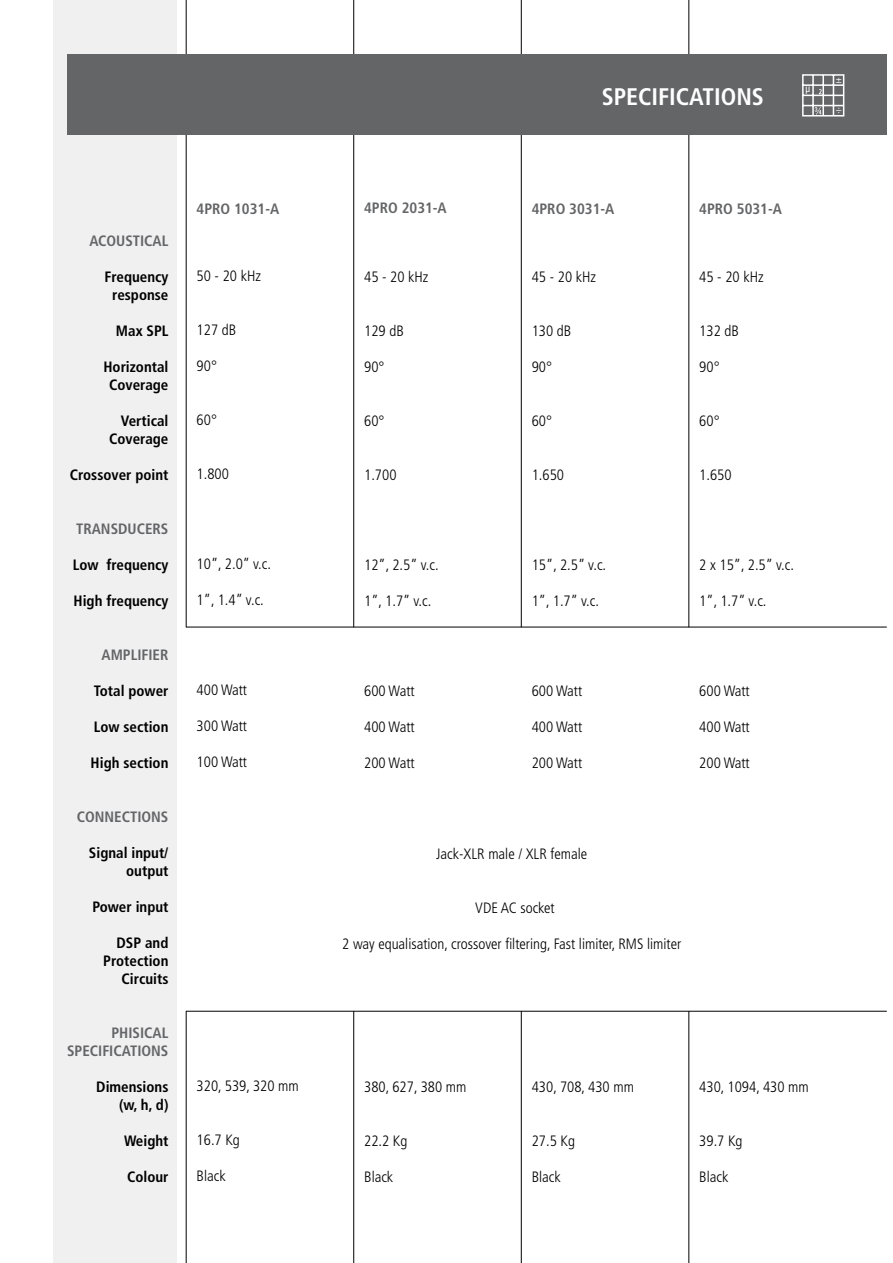
<style>
.page{position:relative;width:893px;height:1263px;background:#fff}
.page>*{position:absolute;margin:0;border:0;box-sizing:border-box;transform-origin:0 0}
.t1{font:700 condensed 24px "Frutiger";color:#fff}
.t2{font:300 condensed 15px "Frutiger";color:#000}
.t3{font:700 condensed 15px/18px "Frutiger";color:#000;text-align:right}
.t4{font:700 condensed 15px/18px "Frutiger";color:#646567;text-align:right}
.t5{font:condensed 10.2px "Helvetica Neue";color:#fff}
</style>
<div class="page">
<hr style="left:186px;top:0;width:1px;height:627px;background:#000">
<hr style="left:353px;top:0;width:1px;height:627px;background:#000">
<hr style="left:521px;top:0;width:1px;height:627px;background:#000">
<hr style="left:689px;top:0;width:1px;height:627px;background:#000">
<div style="left:54px;top:0;width:123px;height:1263px;background:#f0f0f1"></div>
<div style="left:67px;top:55px;width:820px;height:80px;background:#646567"></div>
<svg style="left:802px;top:74px;width:43px;height:43px"></svg>
<hr style="left:186px;top:627px;width:701px;height:1px;background:#000">
<hr style="left:353px;top:1011px;width:1px;height:252px;background:#000">
<hr style="left:521px;top:1011px;width:1px;height:252px;background:#000">
<hr style="left:689px;top:1011px;width:1px;height:252px;background:#000">
<hr style="left:186px;top:1011px;width:1px;height:252px;background:#000">
<hr style="left:186px;top:1011px;width:701px;height:1px;background:#000">
<h1 class="t1" style="left:602px;top:82px;width:164px">SPECIFICATIONS</h1>
<p class="t5" style="left:805px;top:83px;width:6px">µ</p>
<p class="t5" style="left:836px;top:73px;width:8px">±</p>
<p class="t5" style="left:836px;top:104px;width:8px">÷</p>
<p class="t4" style="left:89px;top:232px;width:81px">ACOUSTICAL</p>
<p class="t3" style="left:104px;top:268px;width:66px;text-align:center">Frequency response</p>
<p class="t3" style="left:116px;top:322px;width:54px">Max SPL</p>
<p class="t3" style="left:103px;top:358px;width:67px;text-align:center">Horizontal<br>Coverage</p>
<p class="t3" style="left:109px;top:412px;width:61px">Vertical<br>Coverage</p>
<p class="t3" style="left:70px;top:466px;width:100px">Crossover point</p>
<p class="t4" style="left:76px;top:520px;width:94px">TRANSDUCERS</p>
<p class="t3" style="left:73px;top:556px;width:97px">Low frequency</p>
<p class="t3" style="left:74px;top:592px;width:96px">High frequency</p>
<p class="t4" style="left:102px;top:646px;width:68px">AMPLIFIER</p>
<p class="t3" style="left:94px;top:682px;width:76px">Total power</p>
<p class="t3" style="left:94px;top:718px;width:76px">Low section</p>
<p class="t3" style="left:91px;top:754px;width:79px">High section</p>
<p class="t4" style="left:77px;top:808px;width:93px">CONNECTIONS</p>
<p class="t3" style="left:89px;top:844px;width:81px">Signal input/ output</p>
<p class="t3" style="left:93px;top:898px;width:77px">Power input</p>
<p class="t3" style="left:103px;top:934px;width:67px">DSP and<br>Protection<br>Circuits</p>
<p class="t4" style="left:67px;top:1024px;width:103px">PHISICAL<br>SPECIFICATIONS</p>
<p class="t3" style="left:96px;top:1078px;width:74px">Dimensions (w, h, d)</p>
<p class="t3" style="left:124px;top:1132px;width:46px">Weight</p>
<p class="t3" style="left:127px;top:1168px;width:43px">Colour</p>
<p class="t4" style="left:197px;top:199px;width:84px">4PRO 1031-A</p>
<p class="t4" style="left:364px;top:199px;width:84px">4PRO 2031-A</p>
<p class="t4" style="left:532px;top:199px;width:84px">4PRO 3031-A</p>
<p class="t4" style="left:699px;top:199px;width:84px">4PRO 5031-A</p>
<p class="t2" style="left:197px;top:267px;width:66px">50 - 20 kHz</p>
<p class="t2" style="left:364px;top:268px;width:66px">45 - 20 kHz</p>
<p class="t2" style="left:532px;top:268px;width:66px">45 - 20 kHz</p>
<p class="t2" style="left:699px;top:268px;width:66px">45 - 20 kHz</p>
<p class="t2" style="left:197px;top:321px;width:41px">127 dB</p>
<p class="t2" style="left:197px;top:357px;width:22px">90°</p>
<p class="t2" style="left:364px;top:322px;width:41px">129 dB</p>
<p class="t2" style="left:364px;top:358px;width:22px">90°</p>
<p class="t2" style="left:532px;top:322px;width:41px">130 dB</p>
<p class="t2" style="left:532px;top:358px;width:22px">90°</p>
<p class="t2" style="left:699px;top:322px;width:41px">132 dB</p>
<p class="t2" style="left:699px;top:358px;width:22px">90°</p>
<p class="t2" style="left:197px;top:411px;width:22px">60°</p>
<p class="t2" style="left:364px;top:412px;width:22px">60°</p>
<p class="t2" style="left:532px;top:412px;width:22px">60°</p>
<p class="t2" style="left:699px;top:412px;width:22px">60°</p>
<p class="t2" style="left:197px;top:465px;width:34px">1.800</p>
<p class="t2" style="left:364px;top:466px;width:34px">1.700</p>
<p class="t2" style="left:532px;top:466px;width:34px">1.650</p>
<p class="t2" style="left:699px;top:466px;width:34px">1.650</p>
<p class="t2" style="left:197px;top:555px;width:76px">10”, 2.0” v.c.</p>
<p class="t2" style="left:197px;top:591px;width:69px">1”, 1.4” v.c.</p>
<p class="t2" style="left:364px;top:556px;width:76px">12”, 2.5” v.c.</p>
<p class="t2" style="left:364px;top:592px;width:69px">1”, 1.7” v.c.</p>
<p class="t2" style="left:532px;top:556px;width:76px">15”, 2.5” v.c.</p>
<p class="t2" style="left:532px;top:592px;width:69px">1”, 1.7” v.c.</p>
<p class="t2" style="left:699px;top:556px;width:96px">2 x 15”, 2.5” v.c.</p>
<p class="t2" style="left:699px;top:592px;width:69px">1”, 1.7” v.c.</p>
<p class="t2" style="left:197px;top:681px;width:52px">400 Watt</p>
<p class="t2" style="left:197px;top:717px;width:52px">300 Watt</p>
<p class="t2" style="left:197px;top:753px;width:52px">100 Watt</p>
<p class="t2" style="left:364px;top:682px;width:52px">600 Watt</p>
<p class="t2" style="left:364px;top:718px;width:52px">400 Watt</p>
<p class="t2" style="left:364px;top:754px;width:52px">200 Watt</p>
<p class="t2" style="left:532px;top:682px;width:52px">600 Watt</p>
<p class="t2" style="left:532px;top:718px;width:52px">400 Watt</p>
<p class="t2" style="left:532px;top:754px;width:52px">200 Watt</p>
<p class="t2" style="left:699px;top:682px;width:52px">600 Watt</p>
<p class="t2" style="left:699px;top:718px;width:52px">400 Watt</p>
<p class="t2" style="left:699px;top:754px;width:52px">200 Watt</p>
<p class="t2" style="left:436px;top:845px;width:152px">Jack-XLR male / XLR female</p>
<p class="t2" style="left:475px;top:899px;width:81px">VDE AC socket</p>
<p class="t2" style="left:342px;top:935px;width:340px">2 way equalisation, crossover filtering, Fast limiter, RMS limiter</p>
<p class="t2" style="left:197px;top:1077px;width:104px">320, 539, 320 mm</p>
<p class="t2" style="left:197px;top:1131px;width:45px">16.7 Kg</p>
<p class="t2" style="left:197px;top:1167px;width:31px">Black</p>
<p class="t2" style="left:364px;top:1078px;width:104px">380, 627, 380 mm</p>
<p class="t2" style="left:364px;top:1132px;width:45px">22.2 Kg</p>
<p class="t2" style="left:364px;top:1168px;width:31px">Black</p>
<p class="t2" style="left:532px;top:1078px;width:104px">430, 708, 430 mm</p>
<p class="t2" style="left:532px;top:1132px;width:45px">27.5 Kg</p>
<p class="t2" style="left:532px;top:1168px;width:31px">Black</p>
<p class="t2" style="left:699px;top:1078px;width:111px">430, 1094, 430 mm</p>
<p class="t2" style="left:699px;top:1132px;width:45px">39.7 Kg</p>
<p class="t2" style="left:699px;top:1168px;width:31px">Black</p>
</div>
